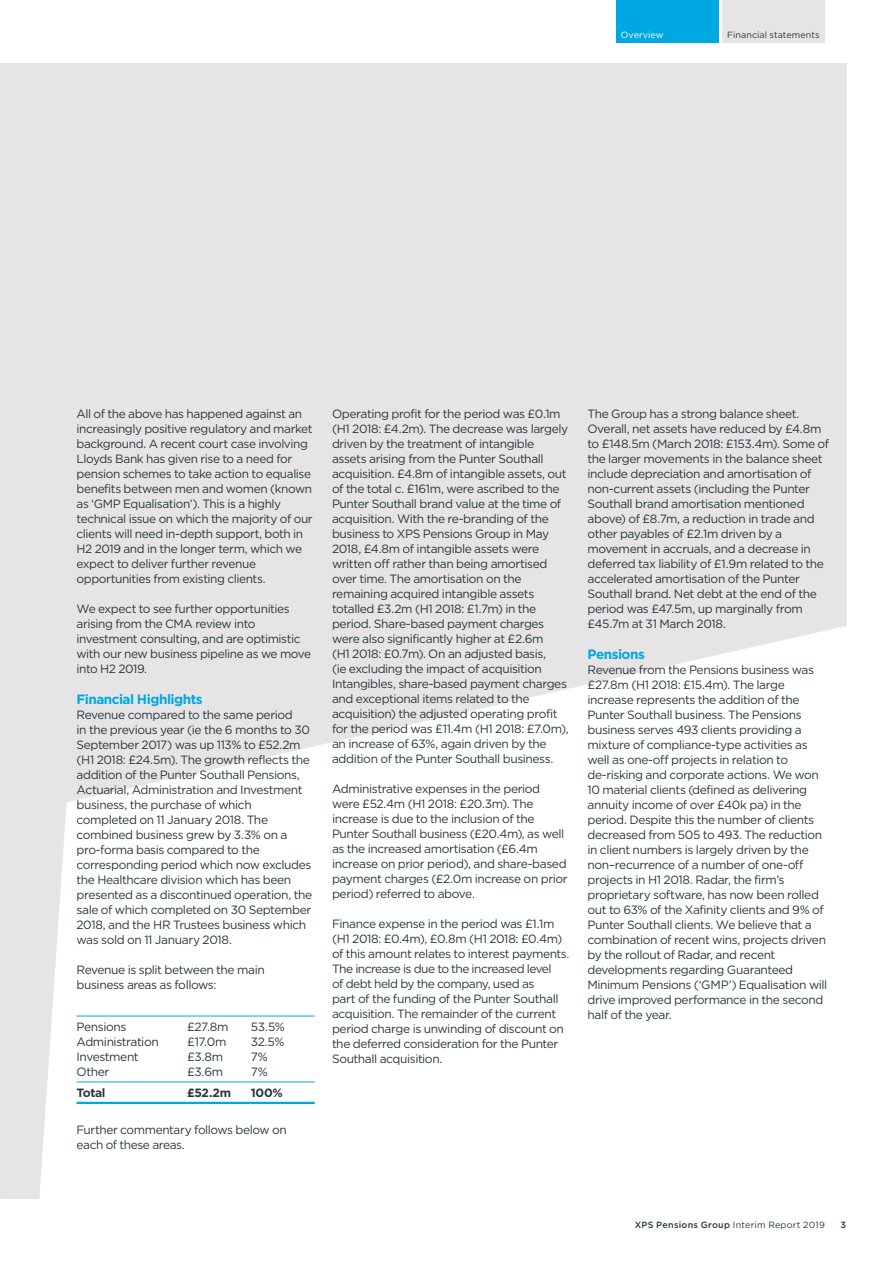
<style>
.page{position:relative;width:893px;height:1263px;background:#fff}
.page>*{position:absolute;margin:0;border:0;box-sizing:border-box;transform-origin:0 0}
.SubheadLevel1{font:700 13.5px "Gotham";letter-spacing:-.035em;color:#00a8e2}
.BodyText{font:12px/15px "Gotham";letter-spacing:-.035em;color:#2a393e}
.TableText{font:12px "Gotham";letter-spacing:-.035em;color:#2a393e}
.TableTextFiguresText{font:12px "Gotham";color:#2a393e}
.TableTextFiguresText-2{font:700 12px "Gotham";color:#2a393e}
.TableText-2{font:700 12px "Gotham";letter-spacing:-.035em;color:#2a393e}
.t1{font:9px "Gotham";letter-spacing:.01em;color:#2a393e}
.t2{font:9px "Gotham";letter-spacing:.005em;color:#fff}
.t3{font:500 9px "Gotham";color:#2a393e}
.s1{font-weight:500}
</style>
<div class="page">
<div style="left:0;top:64px;width:846px;height:1135px;background:#e6e4e4"></div>
<svg style="left:39px;top:615px;width:808px;height:584px;fill:#fff"></svg>
<div style="left:723px;top:0;width:102px;height:43px;background:#e6e4e4"></div>
<div style="left:617px;top:0;width:102px;height:43px;background:#00a8e2"></div>
<hr style="left:77px;top:1081px;width:110px;height:1px;background:#00a8e2">
<hr style="left:187px;top:1081px;width:64px;height:1px;background:#00a8e2">
<hr style="left:251px;top:1081px;width:64px;height:1px;background:#00a8e2">
<hr style="left:77px;top:1102px;width:110px;height:2px;background:#00a8e2">
<hr style="left:187px;top:1102px;width:64px;height:2px;background:#00a8e2">
<hr style="left:251px;top:1102px;width:64px;height:2px;background:#00a8e2">
<hr style="left:77px;top:1016px;width:110px;height:1px;background:#00a8e2">
<hr style="left:187px;top:1016px;width:64px;height:1px;background:#00a8e2">
<hr style="left:251px;top:1016px;width:64px;height:1px;background:#00a8e2">
<p class="t2" style="left:621px;top:29px;width:44px">Overview</p>
<p class="t1" style="left:727px;top:29px;width:94px">Financial statements</p>
<p class="BodyText" style="left:77px;top:406px;width:238px">All of the above has happened against an increasingly positive regulatory and market background. A recent court case involving Lloyds Bank has given rise to a need for pension schemes to take action to equalise benefits between men and women (known as ‘GMP Equalisation’). This is a highly technical issue on which the majority of our clients will need in-depth support, both in H2 2019 and in the longer term, which we expect to deliver further revenue opportunities from existing clients.</p>
<p class="BodyText" style="left:77px;top:601px;width:236px">We expect to see further opportunities arising from the CMA review into investment consulting, and are optimistic with our new business pipeline as we move into H2 2019.</p>
<p class="SubheadLevel1" style="left:77px;top:691px;width:128px">Financial Highlights</p>
<p class="BodyText" style="left:77px;top:707px;width:237px">Revenue compared to the same period<br>in the previous year (ie the 6 months to 30<br>September 2017) was up 113% to £52.2m (H1 2018: £24.5m). The growth reflects the addition of the Punter Southall Pensions, Actuarial, Administration and Investment business, the purchase of which completed on 11 January 2018. The combined business grew by 3.3% on a pro-forma basis compared to the corresponding period which now excludes the Healthcare division which has been presented as a discontinued operation, the sale of which completed on 30 September 2018, and the HR Trustees business which was sold on 11 January 2018.</p>
<p class="BodyText" style="left:77px;top:962px;width:190px">Revenue is split between the main business areas as follows:</p>
<p class="TableText" style="left:77px;top:1019px;width:51px">Pensions</p>
<p class="TableTextFiguresText" style="left:187px;top:1019px;width:43px">£27.8m</p>
<p class="TableTextFiguresText" style="left:251px;top:1019px;width:35px">53.5%</p>
<p class="TableText" style="left:77px;top:1034px;width:84px">Administration</p>
<p class="TableTextFiguresText" style="left:187px;top:1034px;width:41px">£17.0m</p>
<p class="TableTextFiguresText" style="left:251px;top:1034px;width:35px">32.5%</p>
<p class="TableText" style="left:77px;top:1049px;width:64px">Investment</p>
<p class="TableTextFiguresText" style="left:187px;top:1049px;width:38px">£3.8m</p>
<p class="TableTextFiguresText" style="left:251px;top:1049px;width:18px">7%</p>
<p class="TableText" style="left:77px;top:1064px;width:34px">Other</p>
<p class="TableTextFiguresText" style="left:187px;top:1064px;width:38px">£3.6m</p>
<p class="TableTextFiguresText" style="left:251px;top:1064px;width:18px">7%</p>
<p class="TableText-2" style="left:77px;top:1085px;width:30px">Total</p>
<p class="TableTextFiguresText-2" style="left:187px;top:1085px;width:46px">£52.2m</p>
<p class="TableTextFiguresText-2" style="left:251px;top:1085px;width:33px">100%</p>
<p class="BodyText" style="left:77px;top:1122px;width:212px">Further commentary follows below on each of these areas.</p>
<p class="BodyText" style="left:332px;top:406px;width:238px">Operating profit for the period was £0.1m (H1 2018: £4.2m). The decrease was largely driven by the treatment of intangible assets arising from the Punter Southall acquisition. £4.8m of intangible assets, out of the total c. £161m, were ascribed to the Punter Southall brand value at the time of acquisition. With the re-branding of the business to XPS Pensions Group in May 2018, £4.8m of intangible assets were written off rather than being amortised over time. The amortisation on the remaining acquired intangible assets totalled £3.2m (H1 2018: £1.7m) in the period. Share-based payment charges were also significantly higher at £2.6m<br>(H1 2018: £0.7m). On an adjusted basis,<br>(ie excluding the impact of acquisition Intangibles, share-based payment charges and exceptional items related to the acquisition) the adjusted operating profit for the period was £11.4m (H1 2018: £7.0m), an increase of 63%, again driven by the addition of the Punter Southall business.</p>
<p class="BodyText" style="left:332px;top:781px;width:237px">Administrative expenses in the period were £52.4m (H1 2018: £20.3m). The increase is due to the inclusion of the Punter Southall business (£20.4m), as well as the increased amortisation (£6.4m increase on prior period), and share-based payment charges (£2.0m increase on prior period) referred to above.</p>
<p class="BodyText" style="left:332px;top:916px;width:239px">Finance expense in the period was £1.1m (H1 2018: £0.4m), £0.8m (H1 2018: £0.4m) of this amount relates to interest payments.<br>The increase is due to the increased level<br>of debt held by the company, used as<br>part of the funding of the Punter Southall acquisition. The remainder of the current period charge is unwinding of discount on the deferred consideration for the Punter Southall acquisition.</p>
<p class="BodyText" style="left:587px;top:406px;width:243px">The Group has a strong balance sheet.<br>Overall, net assets have reduced by £4.8m to £148.5m (March 2018: £153.4m). Some of the larger movements in the balance sheet include depreciation and amortisation of non-current assets (including the Punter Southall brand amortisation mentioned above) of £8.7m, a reduction in trade and other payables of £2.1m driven by a movement in accruals, and a decrease in deferred tax liability of £1.9m related to the accelerated amortisation of the Punter Southall brand. Net debt at the end of the period was £47.5m, up marginally from £45.7m at 31 March 2018.</p>
<p class="SubheadLevel1" style="left:587px;top:646px;width:59px">Pensions</p>
<p class="BodyText" style="left:587px;top:662px;width:241px">Revenue from the Pensions business was £27.8m (H1 2018: £15.4m). The large increase represents the addition of the Punter Southall business. The Pensions business serves 493 clients providing a mixture of compliance-type activities as well as one-off projects in relation to de-risking and corporate actions. We won 10 material clients (defined as delivering annuity income of over £40k pa) in the period. Despite this the number of clients decreased from 505 to 493. The reduction in client numbers is largely driven by the non–recurrence of a number of one-off projects in H1 2018. Radar, the firm’s proprietary software, has now been rolled out to 63% of the Xafinity clients and 9% of Punter Southall clients. We believe that a combination of recent wins, projects driven by the rollout of Radar, and recent developments regarding Guaranteed Minimum Pensions (‘GMP’) Equalisation will drive improved performance in the second half of the year.</p>
<p class="t1" style="left:635px;top:1219px;width:192px"><span class="s1">XPS Pensions Group</span> Interim Report 2019</p>
<p class="t3" style="left:841px;top:1218px;width:7px">3</p>
</div>
